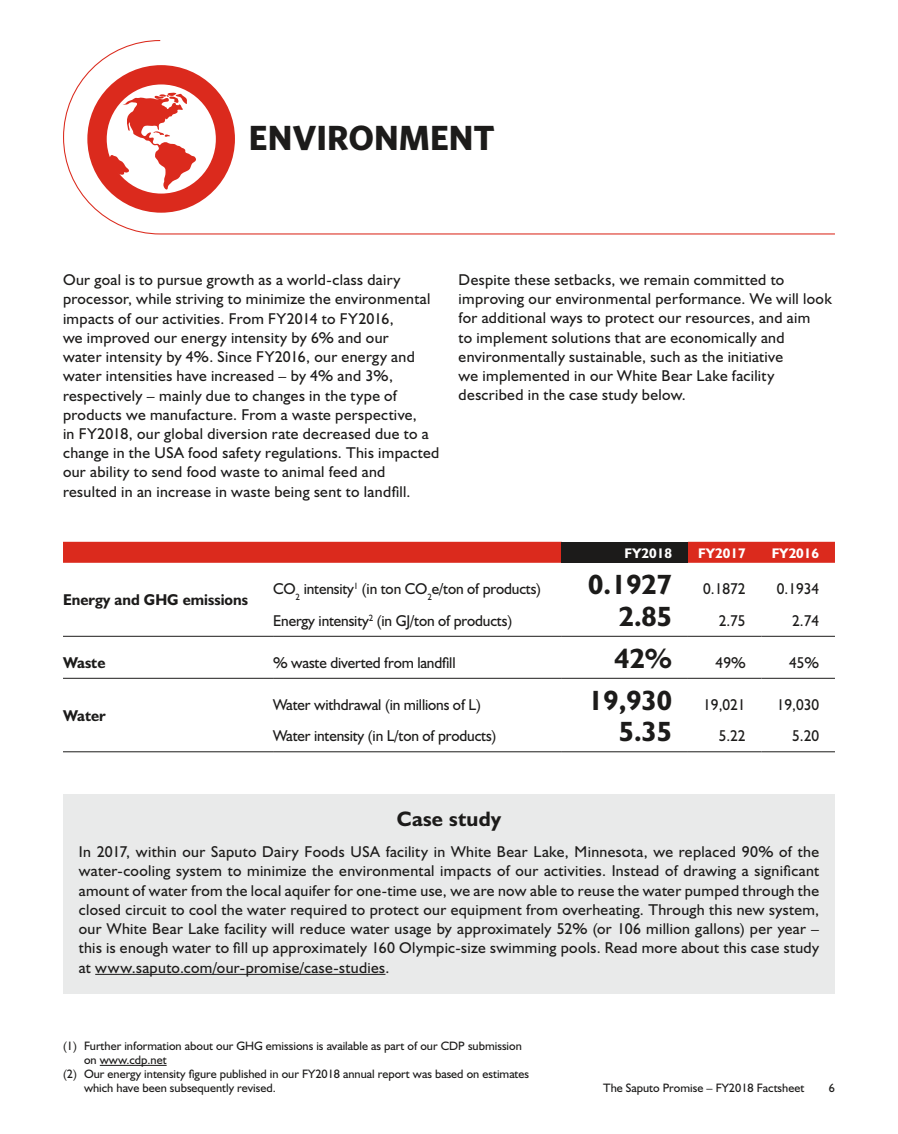
<style>
.page{position:relative;width:898px;height:1134px;background:#fff}
.page>*{position:absolute;margin:0;border:0;box-sizing:border-box;transform-origin:0 0}
.t1{font:700 35px "Whitney";color:#1c1b1a}
.t2{font:700 28px "Humanist 521 BT";color:#1c1b1a}
.t3{font:700 21px "Humanist 521 BT";letter-spacing:.01em;color:#1c1b1a}
.t4{font:15.75px/19.2px "Humanist 521 BT";letter-spacing:.02em;color:#1c1b1a}
.t5{font:15.75px "Humanist 521 BT";letter-spacing:-.01em;color:#1c1b1a}
.t6{font:700 15.75px "Humanist 521 BT";color:#1c1b1a}
.t7{font:700 14px "Humanist 521 BT";color:#fff}
.t8{font:12.25px "Humanist 521 BT";color:#1c1b1a}
.s1{font-weight:400;font-size:15.75px}
</style>
<div class="page">
<div style="left:63px;top:794px;width:772px;height:199px;background:#e9eaea"></div>
<hr style="left:95px;top:974px;width:290px;height:1px;background:#1c1b1a">
<div style="left:63px;top:542px;width:772px;height:21px;background:#db2a1d"></div>
<div style="left:562px;top:542px;width:126px;height:21px;background:#1c1b1a"></div>
<hr style="left:562px;top:752px;width:126px;height:1px;background:#1c1b1a">
<hr style="left:688px;top:752px;width:73px;height:1px;background:#1c1b1a">
<hr style="left:761px;top:752px;width:74px;height:1px;background:#1c1b1a">
<hr style="left:63px;top:752px;width:210px;height:1px;background:#1c1b1a">
<hr style="left:273px;top:752px;width:289px;height:1px;background:#1c1b1a">
<hr style="left:63px;top:636px;width:210px;height:1px;background:#1c1b1a">
<hr style="left:273px;top:636px;width:289px;height:1px;background:#1c1b1a">
<hr style="left:562px;top:636px;width:126px;height:1px;background:#1c1b1a">
<hr style="left:688px;top:636px;width:73px;height:1px;background:#1c1b1a">
<hr style="left:761px;top:636px;width:74px;height:1px;background:#1c1b1a">
<hr style="left:63px;top:678px;width:210px;height:1px;background:#1c1b1a">
<hr style="left:273px;top:678px;width:289px;height:1px;background:#1c1b1a">
<hr style="left:562px;top:678px;width:126px;height:1px;background:#1c1b1a">
<hr style="left:688px;top:678px;width:73px;height:1px;background:#1c1b1a">
<hr style="left:761px;top:678px;width:74px;height:1px;background:#1c1b1a">
<svg style="left:63px;top:40px;width:772px;height:195px"></svg>
<hr style="left:100px;top:1065px;width:67px;height:1px;background:#1c1b1a">
<h1 class="t1" style="left:249px;top:116px;width:247px">ENVIRONMENT</h1>
<p class="t4" style="left:63px;top:270px;width:378px">Our goal is to pursue growth as a world-class dairy processor, while striving to minimize the environmental impacts of our activities. From FY2014 to FY2016,<br>we improved our energy intensity by 6% and our<br>water intensity by 4%. Since FY2016, our energy and water intensities have increased – by 4% and 3%, respectively – mainly due to changes in the type of products we manufacture. From a waste perspective,<br>in FY2018, our global diversion rate decreased due to a change in the USA food safety regulations. This impacted our ability to send food waste to animal feed and resulted in an increase in waste being sent to landfill.</p>
<p class="t4" style="left:459px;top:270px;width:375px">Despite these setbacks, we remain committed to improving our environmental performance. We will look for additional ways to protect our resources, and aim<br>to implement solutions that are economically and environmentally sustainable, such as the initiative<br>we implemented in our White Bear Lake facility described in the case study below.</p>
<p class="t6" style="left:63px;top:590px;width:186px">Energy and GHG emissions</p>
<p class="t7" style="left:624px;top:544px;width:49px">FY2018</p>
<p class="t7" style="left:698px;top:544px;width:49px">FY2017</p>
<p class="t7" style="left:771px;top:544px;width:49px">FY2016</p>
<p class="t5" style="left:273px;top:579px;width:269px">CO<sub>2</sub> intensity<sup>1</sup> (in ton CO<sub>2</sub>e/ton of products)</p>
<h2 class="t2" style="left:588px;top:567px;width:159px">0.1927 <span class="s1">0.1872</span></h2>
<p class="t4" style="left:777px;top:579px;width:44px">0.1934</p>
<p class="t5" style="left:273px;top:611px;width:241px">Energy intensity<sup>2</sup> (in GJ/ton of products)</p>
<h2 class="t2" style="left:619px;top:599px;width:55px">2.85</h2>
<p class="t4" style="left:719px;top:610px;width:28px">2.75</p>
<p class="t4" style="left:792px;top:610px;width:28px">2.74</p>
<p class="t6" style="left:63px;top:653px;width:44px">Waste</p>
<p class="t5" style="left:273px;top:653px;width:184px">% waste diverted from landfill</p>
<h2 class="t2" style="left:614px;top:641px;width:59px">42%</h2>
<p class="t4" style="left:715px;top:652px;width:32px">49%</p>
<p class="t4" style="left:789px;top:652px;width:32px">45%</p>
<p class="t6" style="left:63px;top:706px;width:44px">Water</p>
<p class="t5" style="left:273px;top:695px;width:209px">Water withdrawal (in millions of L)</p>
<h2 class="t2" style="left:588px;top:683px;width:159px">19,930 <span class="s1">19,021</span></h2>
<p class="t4" style="left:777px;top:694px;width:44px">19,030</p>
<p class="t5" style="left:273px;top:726px;width:225px">Water intensity (in L/ton of products)</p>
<h2 class="t2" style="left:619px;top:714px;width:55px">5.35</h2>
<p class="t4" style="left:719px;top:726px;width:28px">5.22</p>
<p class="t4" style="left:792px;top:726px;width:28px">5.20</p>
<h3 class="t3" style="left:397px;top:805px;width:106px">Case study</h3>
<p class="t4" style="left:79px;top:842px;width:742px;text-align:justify">In 2017, within our Saputo Dairy Foods USA facility in White Bear Lake, Minnesota, we replaced 90% of the water-cooling system to minimize the environmental impacts of our activities. Instead of drawing a significant amount of water from the local aquifer for one-time use, we are now able to reuse the water pumped through the closed circuit to cool the water required to protect our equipment from overheating. Through this new system, our White Bear Lake facility will reduce water usage by approximately 52% (or 106 million gallons) per year – this is enough water to fill up approximately 160 Olympic-size swimming pools. Read more about this case study at www.saputo.com/our-promise/case-studies.</p>
<p class="t8" style="left:63px;top:1038px;width:460px">(1) Further information about our GHG emissions is available as part of our CDP submission</p>
<p class="t8" style="left:84px;top:1052px;width:84px">on www.cdp.net</p>
<p class="t8" style="left:63px;top:1066px;width:468px">(2) Our energy intensity figure published in our FY2018 annual report was based on estimates</p>
<p class="t8" style="left:84px;top:1080px;width:193px">which have been subsequently revised.</p>
<p class="t8" style="left:603px;top:1080px;width:203px">The Saputo Promise – FY2018 Factsheet</p>
<p class="t8" style="left:829px;top:1080px;width:8px">6</p>
</div>
